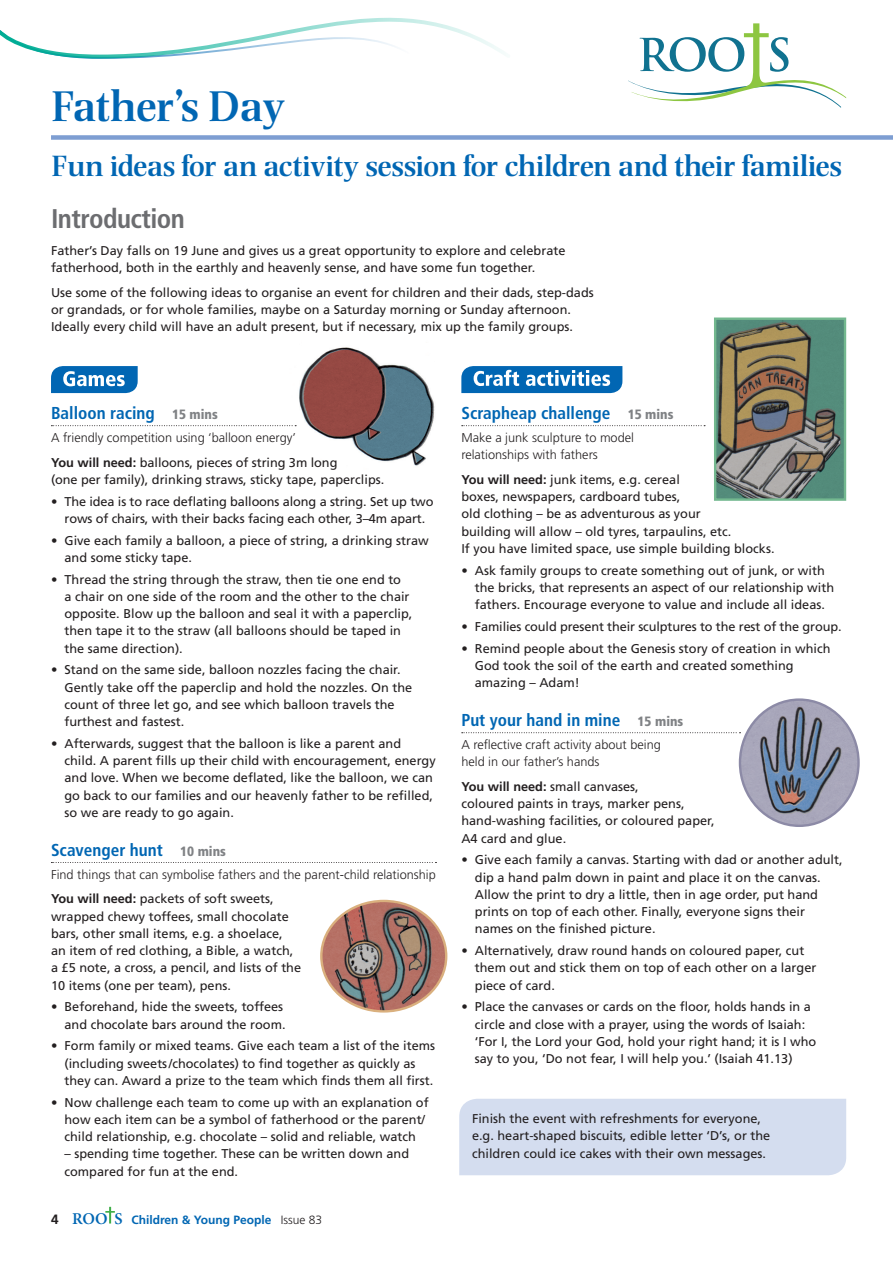
<style>
.page{position:relative;width:893px;height:1263px;background:#fff}
.page>*{position:absolute;margin:0;border:0;box-sizing:border-box;transform-origin:0 0}
.t1{font:600 45px "Photina MT Std";color:#0166b3}
.t2{font:600 30.75px "Photina MT Std";color:#0166b3}
.t3{font:700 condensed 27px "Frutiger LT Std";letter-spacing:-.02em;color:#6c6d70}
.t4{font:700 condensed 17.25px "Frutiger LT Std";color:#0166b3}
.t5{font:12.75px/17.2px "Frutiger LT Std";color:#231f20}
.t6{font:300 12.75px/24.8px "Frutiger LT Std";color:#231f20}
.t7{font:700 12px "Frutiger LT Std";color:#0166b3}
.s1{font-weight:900;font-size:13.5px;color:#808285}
.s2{font-weight:700}
.s3{font-weight:400}
.s4{font-size:13.5px;color:#231f20}
.s5{font-family:"Minion Pro";font-weight:600;font-size:16.5px}
.s6{font-weight:300;color:#231f20}
</style>
<div class="page">
<svg style="left:639px;top:23px;width:150px;height:57px"></svg>
<img style="left:258px;top:347px;width:177px;height:119px">
<hr style="left:892px;top:0;width:1px;height:1263px;background:#fffce0">
<div style="left:459px;top:1099px;width:387px;height:76px;background:#d4ddef"></div>
<svg style="left:105px;top:1207px;width:10px;height:16px"></svg>
<svg style="left:51px;top:425px;width:245px;height:1px"></svg>
<svg style="left:51px;top:862px;width:385px;height:1px"></svg>
<svg style="left:51px;top:366px;width:87px;height:27px"></svg>
<svg style="left:462px;top:425px;width:243px;height:1px"></svg>
<svg style="left:462px;top:732px;width:278px;height:1px"></svg>
<svg style="left:461px;top:366px;width:161px;height:27px"></svg>
<img style="left:321px;top:901px;width:125px;height:110px">
<div style="left:320px;top:900px;width:127px;height:112px;border:2px solid #dab07e;border-radius:50%"></div>
<img style="left:740px;top:701px;width:117px;height:125px">
<svg style="left:51px;top:80px;width:842px;height:62px"></svg>
<img style="left:717px;top:320px;width:126px;height:178px">
<div style="left:714px;top:317px;width:132px;height:184px;border:2px solid #73b88f"></div>
<svg style="left:0;top:17px;width:504px;height:42px"></svg>
<h1 class="t1" style="left:52px;top:81px;width:235px">Father’s Day</h1>
<h2 class="t2" style="left:52px;top:148px;width:792px">Fun ideas for an activity session for children and their families</h2>
<h3 class="t3" style="left:51px;top:203px;width:135px">Introduction</h3>
<p class="t5" style="left:51px;top:242px;width:516px">Father’s Day falls on 19 June and gives us a great opportunity to explore and celebrate fatherhood, both in the earthly and heavenly sense, and have some fun together.</p>
<p class="t5" style="left:51px;top:283px;width:544px">Use some of the following ideas to organise an event for children and their dads, step-dads or grandads, or for whole families, maybe on a Saturday morning or Sunday afternoon.<br>Ideally every child will have an adult present, but if necessary, mix up the family groups.</p>
<h3 class="t4" style="left:51px;top:403px;width:168px">Balloon racing <span class="s1">15 mins</span></h3>
<p class="t6" style="left:51px;top:425px;width:288px">A friendly competition using ‘balloon energy’<br><span class="s2">You will need:</span> <span class="s3">balloons, pieces of string 3m long</span></p>
<p class="t5" style="left:51px;top:471px;width:335px">(one per family), drinking straws, sticky tape, paperclips.</p>
<p class="t5" style="left:51px;top:493px;width:384px;text-align:center">• The idea is to race deflating balloons along a string. Set up two rows of chairs, with their backs facing each other, 3–4m apart.</p>
<p class="t5" style="left:65px;top:532px;width:366px;text-indent:-14px">• Give each family a balloon, a piece of string, a drinking straw and some sticky tape.</p>
<p class="t5" style="left:65px;top:571px;width:349px;text-indent:-14px">• Thread the string through the straw, then tie one end to<br>a chair on one side of the room and the other to the chair opposite. Blow up the balloon and seal it with a paperclip, then tape it to the straw (all balloons should be taped in the same direction).</p>
<p class="t5" style="left:65px;top:661px;width:349px;text-indent:-14px">• Stand on the same side, balloon nozzles facing the chair.<br>Gently take off the paperclip and hold the nozzles. On the count of three let go, and see which balloon travels the furthest and fastest.</p>
<p class="t5" style="left:65px;top:735px;width:373px;text-indent:-14px">• Afterwards, suggest that the balloon is like a parent and child. A parent fills up their child with encouragement, energy and love. When we become deflated, like the balloon, we can go back to our families and our heavenly father to be refilled, so we are ready to go again.</p>
<h3 class="t4" style="left:51px;top:840px;width:176px">Scavenger hunt <span class="s1">10 mins</span></h3>
<p class="t6" style="left:51px;top:862px;width:386px">Find things that can symbolise fathers and the parent-child relationship<br><span class="s2">You will need:</span> <span class="s3">packets of soft sweets,</span></p>
<p class="t5" style="left:51px;top:908px;width:252px">wrapped chewy toffees, small chocolate bars, other small items, e.g. a shoelace,<br>an item of red clothing, a Bible, a watch, a £5 note, a cross, a pencil, and lists of the 10 items (one per team), pens.</p>
<p class="t5" style="left:51px;top:998px;width:236px;text-align:right">• Beforehand, hide the sweets, toffees and chocolate bars around the room.</p>
<p class="t5" style="left:65px;top:1037px;width:372px;text-indent:-14px">• Form family or mixed teams. Give each team a list of the items (including sweets/chocolates) to find together as quickly as they can. Award a prize to the team which finds them all first.</p>
<p class="t5" style="left:65px;top:1094px;width:366px;text-indent:-14px">• Now challenge each team to come up with an explanation of how each item can be a symbol of fatherhood or the parent/ child relationship, e.g. chocolate – solid and reliable, watch</p>
<p class="t5" style="left:65px;top:1145px;width:346px">– spending time together. These can be written down and compared for fun at the end.</p>
<p class="t7" style="left:51px;top:1212px;width:273px"><span class="s4">4</span> <span class="s5">ROO S</span> Children &amp; Young People <span class="s6">Issue 83</span></p>
<h3 class="t4" style="left:461px;top:403px;width:214px">Scrapheap challenge <span class="s1">15 mins</span></h3>
<p class="t6" style="left:461px;top:429px;width:174px;line-height:17.2px">Make a junk sculpture to model relationships with fathers</p>
<p class="t5" style="left:461px;top:471px;width:315px"><span class="s2">You will need:</span> junk items, e.g. cereal<br>boxes, newspapers, cardboard tubes,<br>old clothing – be as adventurous as your<br>building will allow – old tyres, tarpaulins, etc.<br>If you have limited space, use simple building blocks.</p>
<p class="t5" style="left:475px;top:562px;width:361px;text-indent:-14px">• Ask family groups to create something out of junk, or with the bricks, that represents an aspect of our relationship with fathers. Encourage everyone to value and include all ideas.</p>
<p class="t5" style="left:461px;top:618px;width:382px">• Families could present their sculptures to the rest of the group.</p>
<p class="t5" style="left:475px;top:640px;width:357px;text-indent:-14px">• Remind people about the Genesis story of creation in which<br>God took the soil of the earth and created something amazing – Adam!</p>
<h3 class="t4" style="left:461px;top:710px;width:223px">Put your hand in mine <span class="s1">15 mins</span></h3>
<p class="t6" style="left:461px;top:736px;width:201px;line-height:17.2px">A reflective craft activity about being held in our father’s hands</p>
<p class="t5" style="left:461px;top:778px;width:255px"><span class="s2">You will need:</span> small canvases,<br>coloured paints in trays, marker pens, hand-washing facilities, or coloured paper, A4 card and glue.</p>
<p class="t5" style="left:475px;top:851px;width:369px;text-indent:-14px">• Give each family a canvas. Starting with dad or another adult, dip a hand palm down in paint and place it on the canvas.<br>Allow the print to dry a little, then in age order, put hand prints on top of each other. Finally, everyone signs their names on the finished picture.</p>
<p class="t5" style="left:475px;top:942px;width:343px;text-indent:-14px">• Alternatively, draw round hands on coloured paper, cut them out and stick them on top of each other on a larger piece of card.</p>
<p class="t5" style="left:475px;top:998px;width:343px;text-indent:-14px">• Place the canvases or cards on the floor, holds hands in a circle and close with a prayer, using the words of Isaiah: ‘For I, the Lord your God, hold your right hand; it is I who say to you, ‘Do not fear, I will help you.’ (Isaiah 41.13)</p>
<p class="t5" style="left:472px;top:1110px;width:300px">Finish the event with refreshments for everyone, e.g. heart-shaped biscuits, edible letter ‘D’s, or the children could ice cakes with their own messages.</p>
</div>
